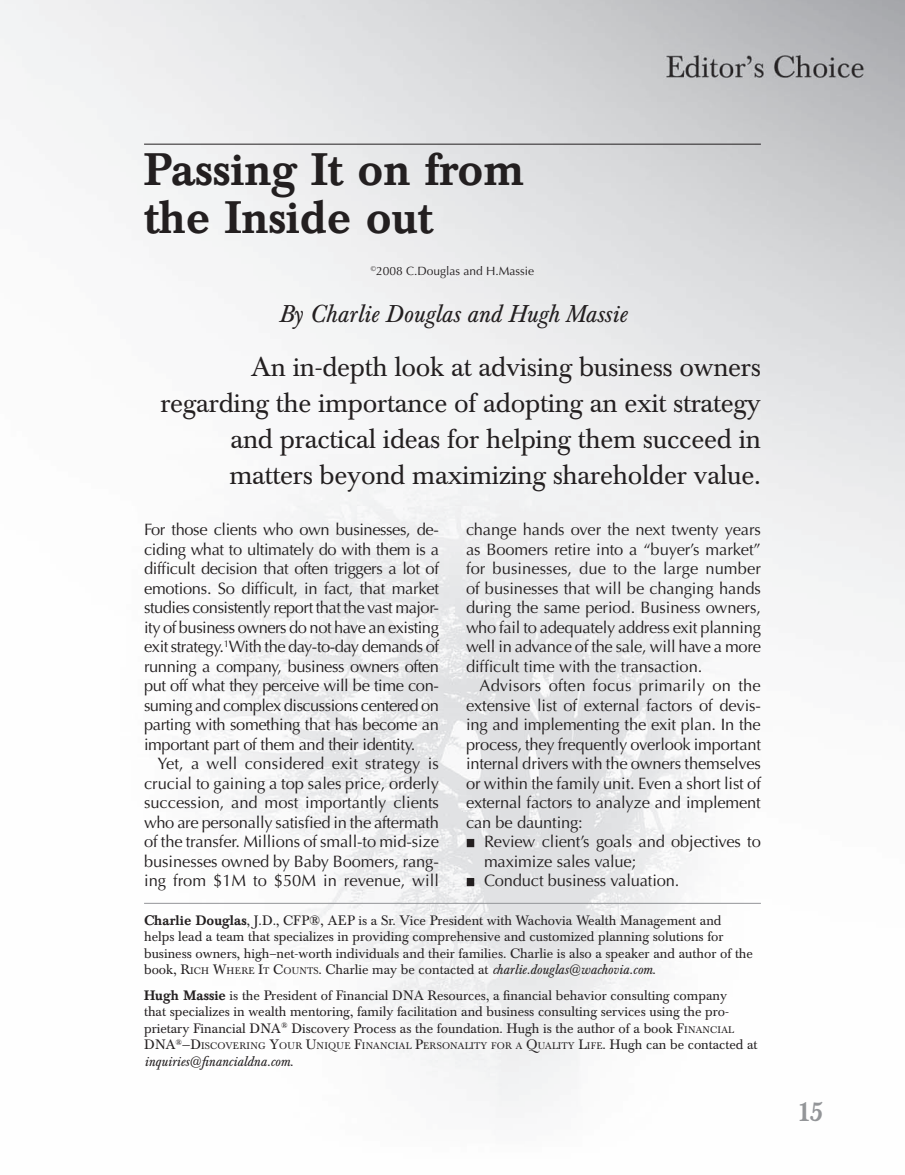
<style>
.page{position:relative;width:905px;height:1175px;background:#fff}
.page>*{position:absolute;margin:0;border:0;box-sizing:border-box;transform-origin:0 0}
.t1{font:500 45px/48px "Baskerville BE";letter-spacing:-.005em;color:#231f20}
.t2{font:27px/36px "Baskerville BE";letter-spacing:-.01em;color:#231f20;text-align:right}
.t3{font:500 27px "Baskerville BE";color:#939598}
.t4{font:italic 24px "Baskerville BE";color:#231f20}
.t5{font:16.5px/19.5px "Optima";letter-spacing:-.01em;color:#231f20;text-align:justify}
.t6{font:13.5px/16.5px "Baskerville BE";color:#231f20}
.t7{font:italic 13.5px "Baskerville BE";color:#231f20}
.t8{font:12px "Optima";color:#231f20}
.t9{font:9.45px "Baskerville BE";letter-spacing:.02em;color:#231f20}
.s1{font-weight:500}
.s2{font-size:9.45px}
.s3{font-style:italic}
.s4{font-size:13.5px}
.s5{font-style:normal}
</style>
<div class="page">
<img style="left:0;top:0;width:904px;height:1107px">
<hr style="left:144px;top:903px;width:616px;height:1px;background:#939598">
<hr style="left:144px;top:144px;width:616px;height:1px;background:#231f20">
<div style="left:466px;top:839px;width:8px;height:8px;background:#231f20"></div>
<div style="left:466px;top:878px;width:8px;height:8px;background:#231f20"></div>
<h1 class="t1" style="left:144px;top:150px;width:381px">Passing It on from the Inside out</h1>
<p class="t8" style="left:371px;top:266px;width:165px"><sup>©</sup>2008 C.Douglas and H.Massie</p>
<h3 class="t4" style="left:278px;top:304px;width:350px">By Charlie Douglas and Hugh Massie</h3>
<h2 class="t2" style="left:160px;top:352px;width:602px">An in-depth look at advising business owners regarding the importance of adopting an exit strategy and practical ideas for helping them succeed in matters beyond maximizing shareholder value.</h2>
<p class="t5" style="left:144px;top:521px;width:296px">For those clients who own businesses, de&shy;ciding what to ultimately do with them is a difficult decision that often triggers a lot of emotions. So difficult, in fact, that market studies consistently report that the vast major&shy;ity of business owners do not have an existing exit strategy.<sup>1</sup>With the day-to-day demands of running a company, business owners often put off what they perceive will be time con&shy;suming and complex discussions centered on parting with something that has become an important part of them and their identity.</p>
<p class="t5" style="left:144px;top:755px;width:296px;text-indent:14px">Yet, a well considered exit strategy is crucial to gaining a top sales price, orderly succession, and most importantly clients who are personally satisfied in the aftermath of the transfer. Millions of small-to mid-size businesses owned by Baby Boomers, rang&shy;ing from $1M to $50M in revenue, will</p>
<p class="t5" style="left:466px;top:521px;width:296px">change hands over the next twenty years as Boomers retire into a “buyer’s market” for businesses, due to the large number of businesses that will be changing hands during the same period. Business owners, who fail to adequately address exit planning well in advance of the sale, will have a more difficult time with the transaction.</p>
<p class="t5" style="left:466px;top:677px;width:296px;text-indent:14px">Advisors often focus primarily on the extensive list of external factors of devis&shy;ing and implementing the exit plan. In the process, they frequently overlook important internal drivers with the owners themselves or within the family unit. Even a short list of external factors to analyze and implement can be daunting:</p>
<p class="t5" style="left:484px;top:833px;width:278px;text-align:left">Review client’s goals and objectives to maximize sales value;<br>Conduct business valuation.</p>
<p class="t6" style="left:144px;top:913px;width:610px"><span class="s1">Charlie Douglas</span>, J.D., CFP®, AEP is a Sr. Vice President with Wachovia Wealth Management and helps lead a team that specializes in providing comprehensive and customized planning solutions for business owners, high–net-worth individuals and their families. Charlie is also a speaker and author of the book, R<span class="s2">ICH</span> W<span class="s2">HERE</span> I<span class="s2">T</span> C<span class="s2">OUNTS</span>. Charlie may be contacted at <span class="s3">charlie.douglas@wachovia.com</span>.</p>
<p class="t6" style="left:144px;top:988px;width:591px"><span class="s1">Hugh Massie</span> is the President of Financial DNA Resources, a financial behavior consulting company that specializes in wealth mentoring, family facilitation and business consulting services using the pro&shy;prietary Financial DNA<sup>®</sup> Discovery Process as the foundation. Hugh is the author of a book F<span class="s2">INANCIAL</span></p>
<p class="t9" style="left:144px;top:1042px;width:615px"><span class="s4">DNA</span><sup>®</sup><span class="s4">—D</span>ISCOVERING <span class="s4">Y</span>OUR <span class="s4">U</span>NIQUE <span class="s4">F</span>INANCIAL <span class="s4">P</span>ERSONALITY FOR A <span class="s4">Q</span>UALITY <span class="s4">L</span>IFE<span class="s4">. Hugh can be contacted at</span></p>
<p class="t7" style="left:144px;top:1055px;width:151px">inquiries@financialdna.com<span class="s5">.</span></p>
<h2 class="t3" style="left:797px;top:1100px;width:28px">15</h2>
</div>
